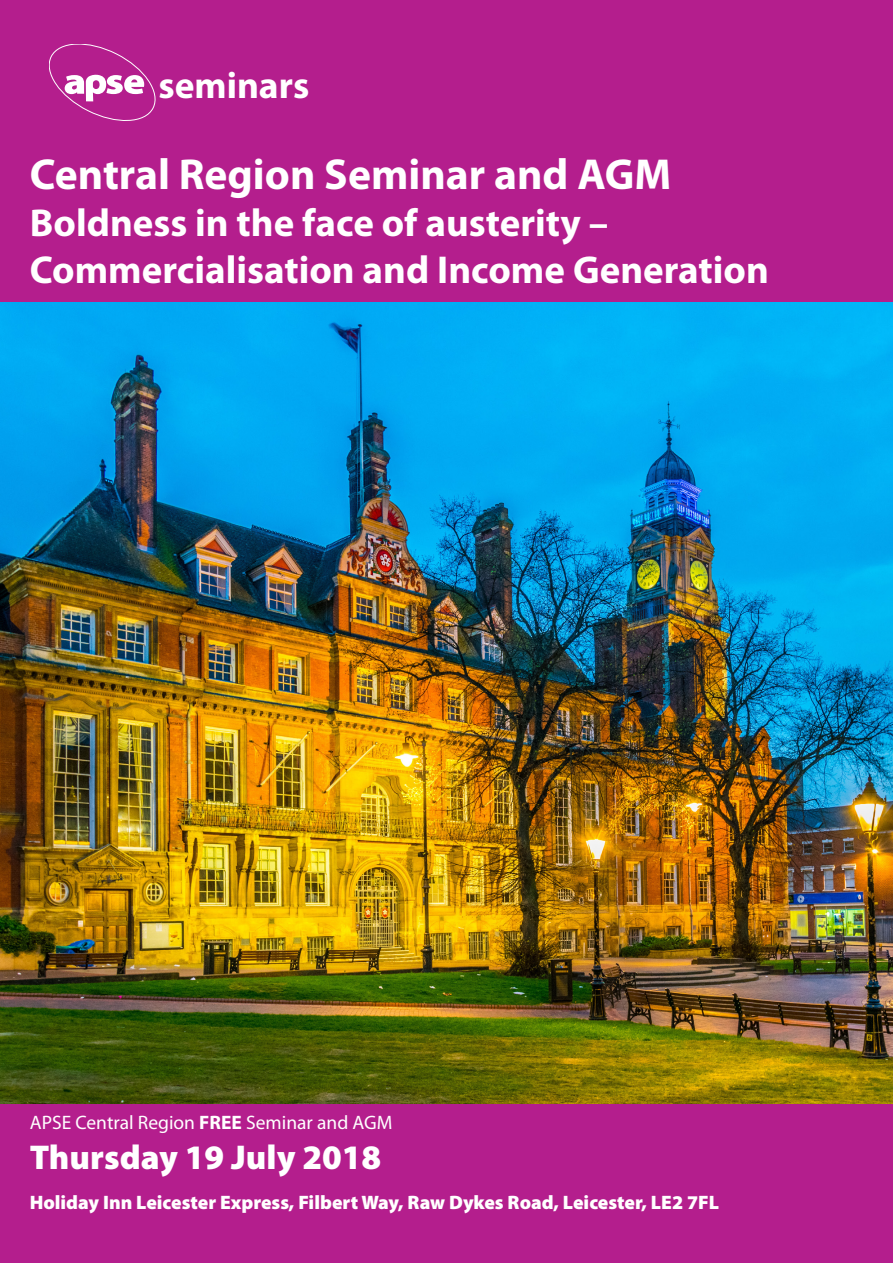
<style>
.page{position:relative;width:893px;height:1263px;background:#b41e8d}
.page>*{position:absolute;margin:0;border:0;box-sizing:border-box;transform-origin:0 0}
.t1{font:700 43.5px "Myriad Pro";color:#fff}
.t2{font:700 39px/46.8px "Myriad Pro";color:#fff}
.t3{font:700 37.5px "Myriad Pro";color:#fff}
.body{font:900 34.5px "Myriad Pro";color:#fff}
.body-2{font:900 19.5px "Myriad Pro";color:#fff}
.body-3{font:19.5px "Myriad Pro";color:#fff}
.s1{font-weight:700}
</style>
<div class="page">
<svg style="left:49px;top:44px;width:106px;height:76px"></svg>
<img style="left:0;top:303px;width:893px;height:800px">
<p class="t3" style="left:158px;top:61px;width:152px">seminars</p>
<p class="t1" style="left:30px;top:146px;width:643px">Central Region Seminar and AGM</p>
<p class="t2" style="left:30px;top:198px;width:741px">Boldness in the face of austerity –<br>Commercialisation and Income Generation</p>
<p class="body-3" style="left:30px;top:1111px;width:364px">APSE Central Region <span class="s1">FREE</span> Seminar and AGM</p>
<p class="body" style="left:30px;top:1134px;width:353px">Thursday 19 July 2018</p>
<p class="body-2" style="left:30px;top:1189px;width:691px">Holiday Inn Leicester Express, Filbert Way, Raw Dykes Road, Leicester, LE2 7FL</p>
</div>
